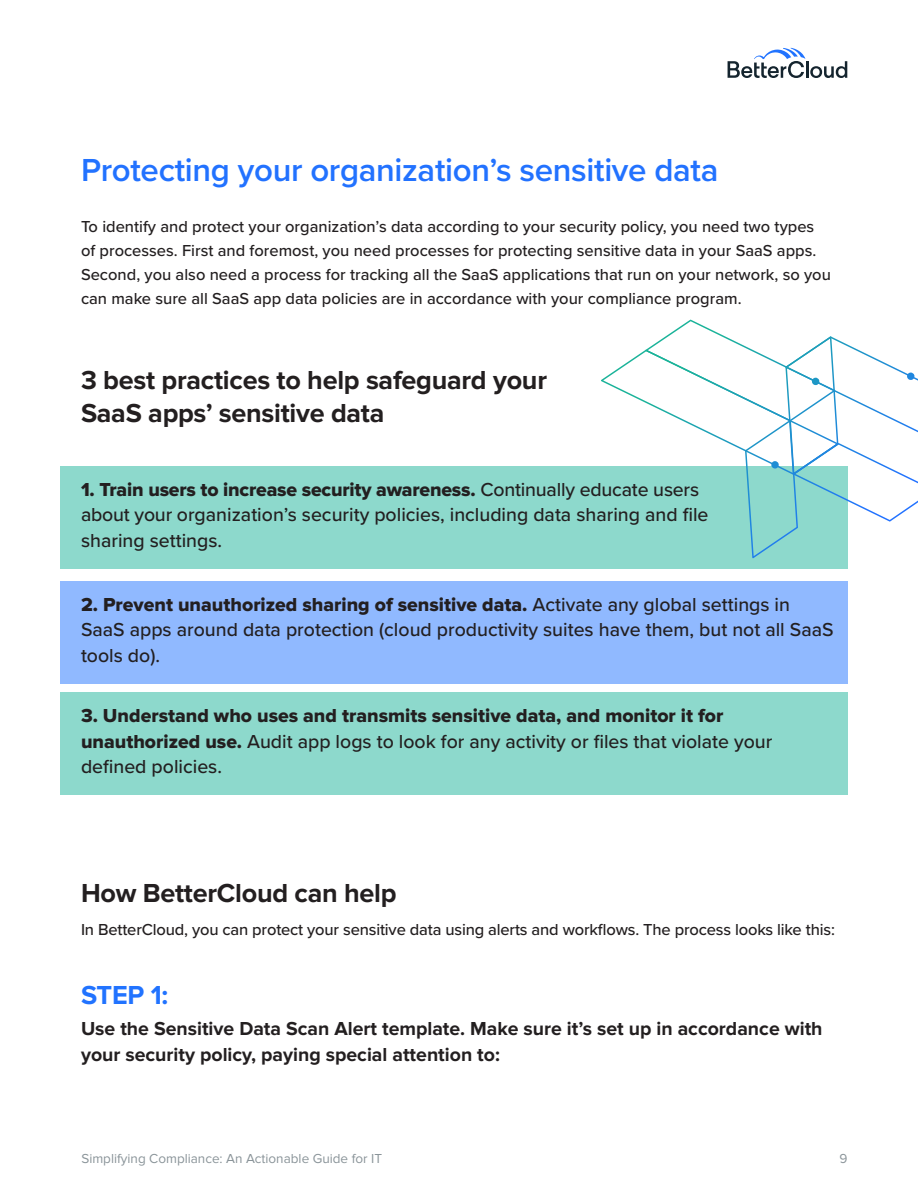
<style>
.page{position:relative;width:918px;height:1188px;background:#fff}
.page>*{position:absolute;margin:0;border:0;box-sizing:border-box;transform-origin:0 0}
.Section_Header{font:600 33px "Proxima Nova";letter-spacing:-.01em;color:#2272ff}
.Section_Header-2{font:700 27px/33px "Proxima Nova";letter-spacing:-.01em;color:#231f20}
.Section_Header-3{font:700 27px "Proxima Nova";color:#2173ff}
.Body_Copy{font:500 19.5px/25.5px "Proxima Nova";color:#231f20}
.Body_Copy-2{font:19.5px/25.5px "Proxima Nova Extrabld";color:#231f20}
.Body_Copy-3{font:700 19.5px/25.5px "Proxima Nova";color:#231f20}
.Body_Copy-4{font:500 16.5px/24px "Proxima Nova";color:#231f20}
.t1{font:13.5px "Proxima Nova";color:#8a9499}
.s1{font-family:"Proxima Nova Extrabld";font-weight:400}
.s2{font-family:"Proxima Nova";font-weight:500}
</style>
<div class="page">
<div style="left:60px;top:466px;width:787px;height:102px;background:#8dd9cc"></div>
<div style="left:60px;top:581px;width:787px;height:102px;background:#90b9ff"></div>
<div style="left:60px;top:692px;width:787px;height:103px;background:#8dd9cc"></div>
<svg style="left:728px;top:48px;width:119px;height:30px"></svg>
<svg style="left:601px;top:320px;width:317px;height:238px"></svg>
<p class="Section_Header" style="left:81px;top:145px;width:639px">Protecting your organization’s sensitive data</p>
<p class="Body_Copy-4" style="left:81px;top:214px;width:751px">To identify and protect your organization’s data according to your security policy, you need two types of processes. First and foremost, you need processes for protecting sensitive data in your SaaS apps.<br>Second, you also need a process for tracking all the SaaS applications that run on your network, so you can make sure all SaaS app data policies are in accordance with your compliance program.</p>
<p class="Section_Header-2" style="left:81px;top:364px;width:468px">3 best practices to help safeguard your<br>SaaS apps’ sensitive data</p>
<p class="Body_Copy" style="left:81px;top:476px;width:629px"><span class="s1">1. Train users to increase security awareness.</span> Continually educate users about your organization’s security policies, including data sharing and file sharing settings.</p>
<p class="Body_Copy" style="left:81px;top:591px;width:754px"><span class="s1">2. Prevent unauthorized sharing of sensitive data.</span> Activate any global settings in<br>SaaS apps around data protection (cloud productivity suites have them, but not all SaaS tools do).</p>
<p class="Body_Copy-2" style="left:81px;top:704px;width:693px">3. Understand who uses and transmits sensitive data, and monitor it for unauthorized use. <span class="s2">Audit app logs to look for any activity or files that violate your defined policies.</span></p>
<p class="Section_Header-2" style="left:81px;top:877px;width:317px">How BetterCloud can help</p>
<p class="Body_Copy-4" style="left:81px;top:917px;width:755px">In BetterCloud, you can protect your sensitive data using alerts and workflows. The process looks like this:</p>
<p class="Section_Header-3" style="left:81px;top:979px;width:89px">STEP 1:</p>
<p class="Body_Copy-3" style="left:81px;top:1016px;width:743px">Use the Sensitive Data Scan Alert template. Make sure it’s set up in accordance with your security policy, paying special attention to:</p>
<p class="t1" style="left:81px;top:1150px;width:302px">Simplifying Compliance: An Actionable Guide for IT</p>
<p class="t1" style="left:839px;top:1150px;width:9px">9</p>
</div>
